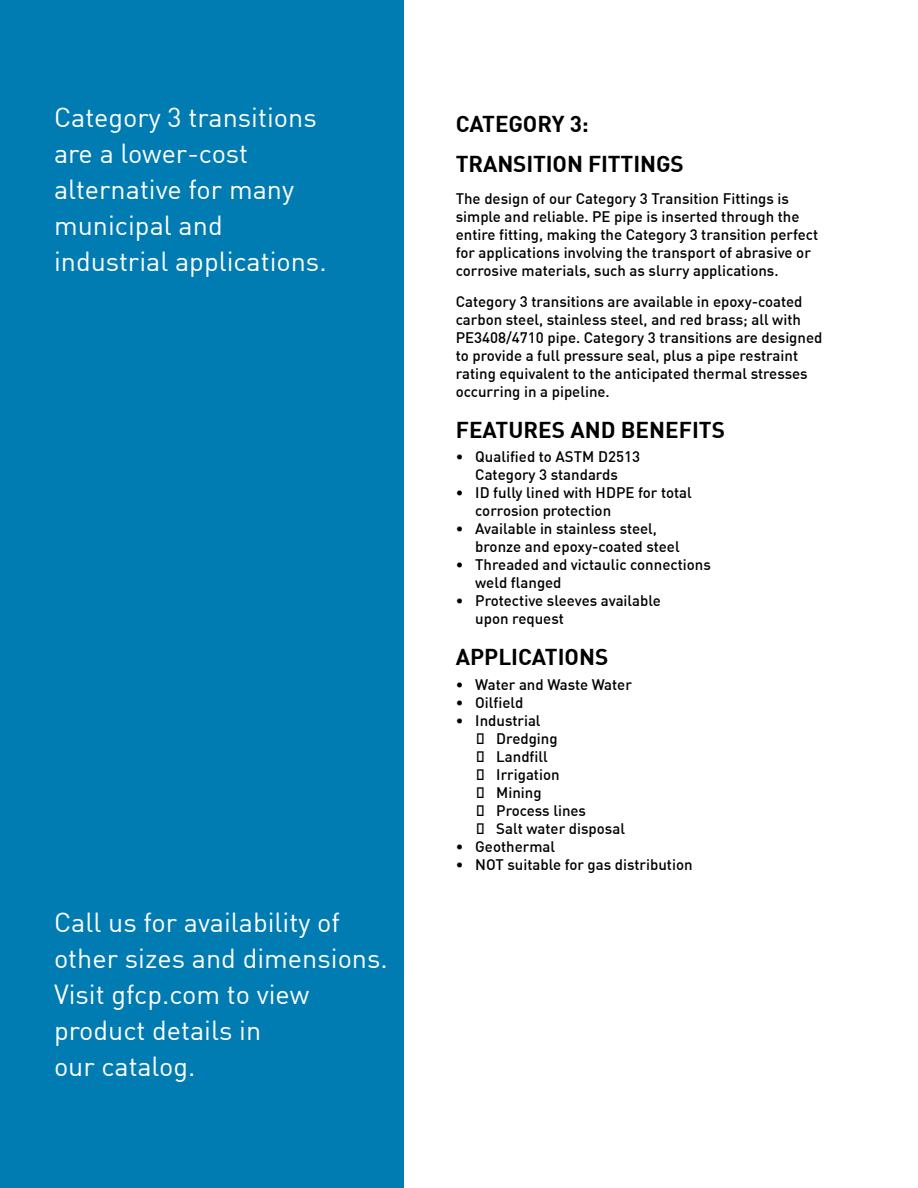
<style>
.page{position:relative;width:918px;height:1188px;background:#fff}
.page>*{position:absolute;margin:0;border:0;box-sizing:border-box;transform-origin:0 0}
.t1{font:27px/36px "DIN";color:#fff}
.t2{font:700 22.5px/40.5px "DIN";color:#000}
.t3{font:500 15px/18px "DIN";color:#000}
.s1{font-weight:400}
</style>
<div class="page">
<div style="left:0;top:0;width:404px;height:1188px;background:#007cb2"></div>
<h1 class="t1" style="left:54px;top:99px;width:274px">Category 3 transitions are a lower-cost alternative for many municipal and industrial applications.</h1>
<h1 class="t1" style="left:54px;top:903px;width:335px">Call us for availability of other sizes and dimensions.<br>Visit gfcp.com to view product details in<br>our catalog.</h1>
<h2 class="t2" style="left:456px;top:102px;width:230px">CATEGORY 3:<br>TRANSITION FITTINGS</h2>
<p class="t3" style="left:456px;top:189px;width:364px">The design of our Category 3 Transition Fittings is simple and reliable. PE pipe is inserted through the entire fitting, making the Category 3 transition perfect for applications involving the transport of abrasive or corrosive materials, such as slurry applications.</p>
<p class="t3" style="left:456px;top:292px;width:368px">Category 3 transitions are available in epoxy-coated carbon steel, stainless steel, and red brass; all with PE3408/4710 pipe. Category 3 transitions are designed to provide a full pressure seal, plus a pipe restraint rating equivalent to the anticipated thermal stresses occurring in a pipeline.</p>
<h2 class="t2" style="left:456px;top:408px;width:271px">FEATURES AND BENEFITS</h2>
<p class="t3" style="left:456px;top:447px;width:186px;text-align:center">• Qualified to ASTM D2513<br>Category 3 standards</p>
<p class="t3" style="left:475px;top:483px;width:218px;text-indent:-20px">• ID fully lined with HDPE for total corrosion protection</p>
<p class="t3" style="left:475px;top:519px;width:206px;text-indent:-20px">• Available in stainless steel, bronze and epoxy-coated steel</p>
<p class="t3" style="left:475px;top:555px;width:237px;text-indent:-20px">• Threaded and victaulic connections weld flanged</p>
<p class="t3" style="left:475px;top:591px;width:187px;text-indent:-20px">• Protective sleeves available upon request</p>
<h2 class="t2" style="left:456px;top:635px;width:154px">APPLICATIONS</h2>
<p class="t3" style="left:456px;top:675px;width:178px">• Water and Waste Water</p>
<p class="t3" style="left:456px;top:693px;width:69px">• Oilfield</p>
<p class="t3" style="left:476px;top:711px;width:151px;text-indent:-20px">• Industrial<br><span class="s1">−</span> Dredging<br><span class="s1">−</span> Landfill<br><span class="s1">−</span> Irrigation<br><span class="s1">−</span> Mining<br><span class="s1">−</span> Process lines<br><span class="s1">−</span> Salt water disposal</p>
<p class="t3" style="left:456px;top:837px;width:101px">• Geothermal</p>
<p class="t3" style="left:456px;top:855px;width:238px">• NOT suitable for gas distribution</p>
</div>
